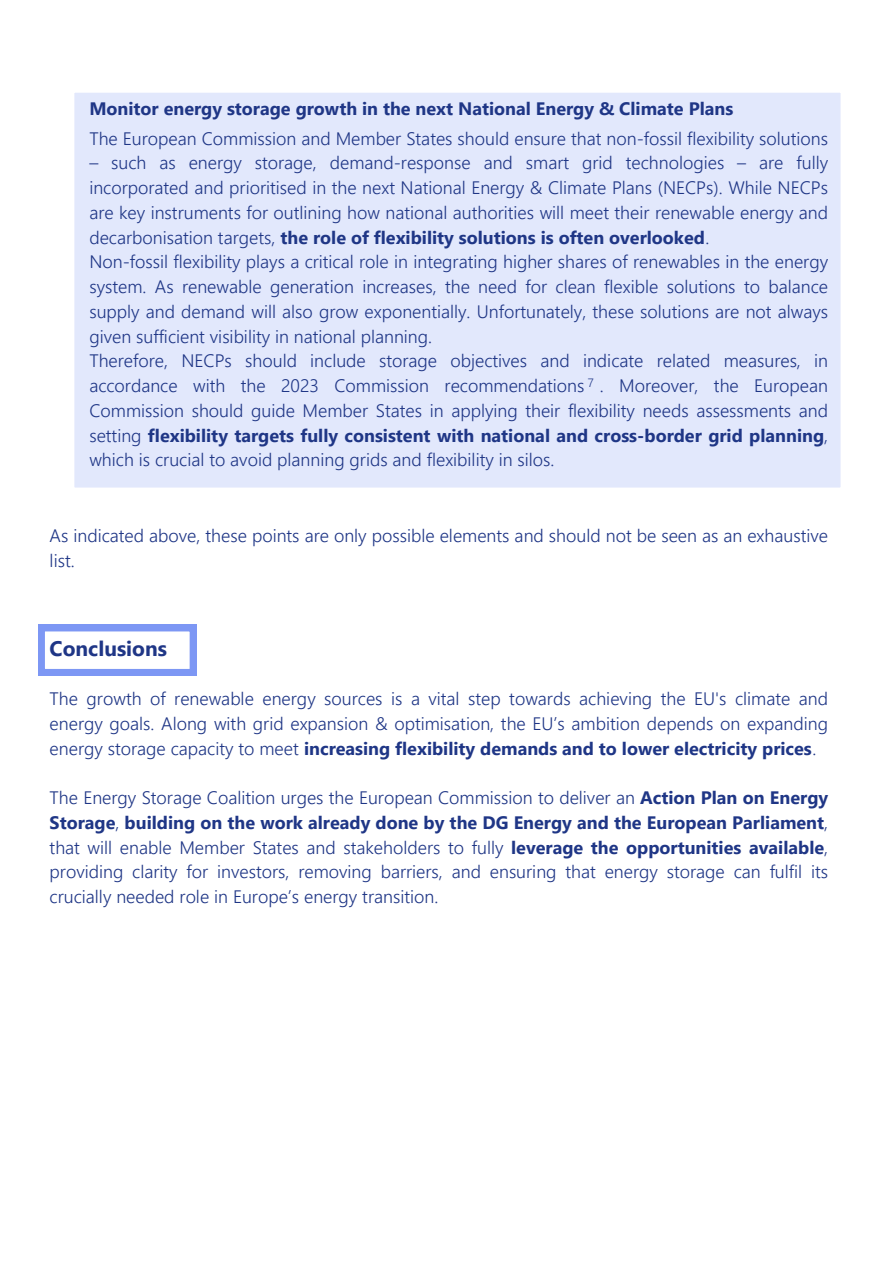
<style>
.page{position:relative;width:894px;height:1264px;background:#fff}
.page>*{position:absolute;margin:0;border:0;box-sizing:border-box;transform-origin:0 0}
.t1{font:700 21px "Segoe UI";color:#1f3686}
.t2{font:300 18px/24.8px "Segoe UI";color:#1f3686;text-align:justify}
.t3{font:700 18px "Segoe UI";color:#1f3686}
.t4{font:300 12px "Segoe UI";color:#1f3686}
.s1{font-weight:700}
</style>
<div class="page">
<div style="left:74px;top:93px;width:767px;height:395px;background:#e2e8fc"></div>
<svg style="left:38px;top:624px;width:158px;height:51px"></svg>
<p class="t3" style="left:89px;top:96px;width:645px">Monitor energy storage growth in the next National Energy &amp; Climate Plans</p>
<p class="t2" style="left:89px;top:125px;width:740px">The European Commission and Member States should ensure that non-fossil flexibility solutions</p>
<p class="t2" style="left:89px;top:149px;width:740px">– such as energy storage, demand-response and smart grid technologies – are fully incorporated and prioritised in the next National Energy &amp; Climate Plans (NECPs). While NECPs are key instruments for outlining how national authorities will meet their renewable energy and decarbonisation targets, <span class="s1">the role of flexibility solutions is often overlooked</span>.</p>
<p class="t2" style="left:89px;top:248px;width:740px">Non-fossil flexibility plays a critical role in integrating higher shares of renewables in the energy system. As renewable generation increases, the need for clean flexible solutions to balance supply and demand will also grow exponentially. Unfortunately, these solutions are not always given sufficient visibility in national planning.</p>
<h1 class="t2" style="left:89px;top:347px;width:740px">Therefore, NECPs should include storage objectives and indicate related measures, in accordance with the 2023 Commission recommendations . Moreover, the European Commission should guide Member States in applying their flexibility needs assessments and setting <span class="s1">flexibility targets fully consistent with national and cross-border grid planning</span>, which is crucial to avoid planning grids and flexibility in silos.</h1>
<p class="t4" style="left:587px;top:374px;width:8px">7</p>
<p class="t2" style="left:50px;top:522px;width:779px">As indicated above, these points are only possible elements and should not be seen as an exhaustive list.</p>
<h2 class="t1" style="left:50px;top:633px;width:119px">Conclusions</h2>
<p class="t2" style="left:50px;top:685px;width:779px">The growth of renewable energy sources is a vital step towards achieving the EU's climate and energy goals. Along with grid expansion &amp; optimisation, the EU’s ambition depends on expanding energy storage capacity to meet <span class="s1">increasing flexibility demands and to lower electricity prices</span>.</p>
<p class="t2" style="left:50px;top:784px;width:779px">The Energy Storage Coalition urges the European Commission to deliver an <span class="s1">Action Plan on Energy Storage</span>, <span class="s1">building on the work already done by the DG Energy and the European Parliament</span>, that will enable Member States and stakeholders to fully <span class="s1">leverage the opportunities available</span>, providing clarity for investors, removing barriers, and ensuring that energy storage can fulfil its crucially needed role in Europe’s energy transition.</p>
</div>
